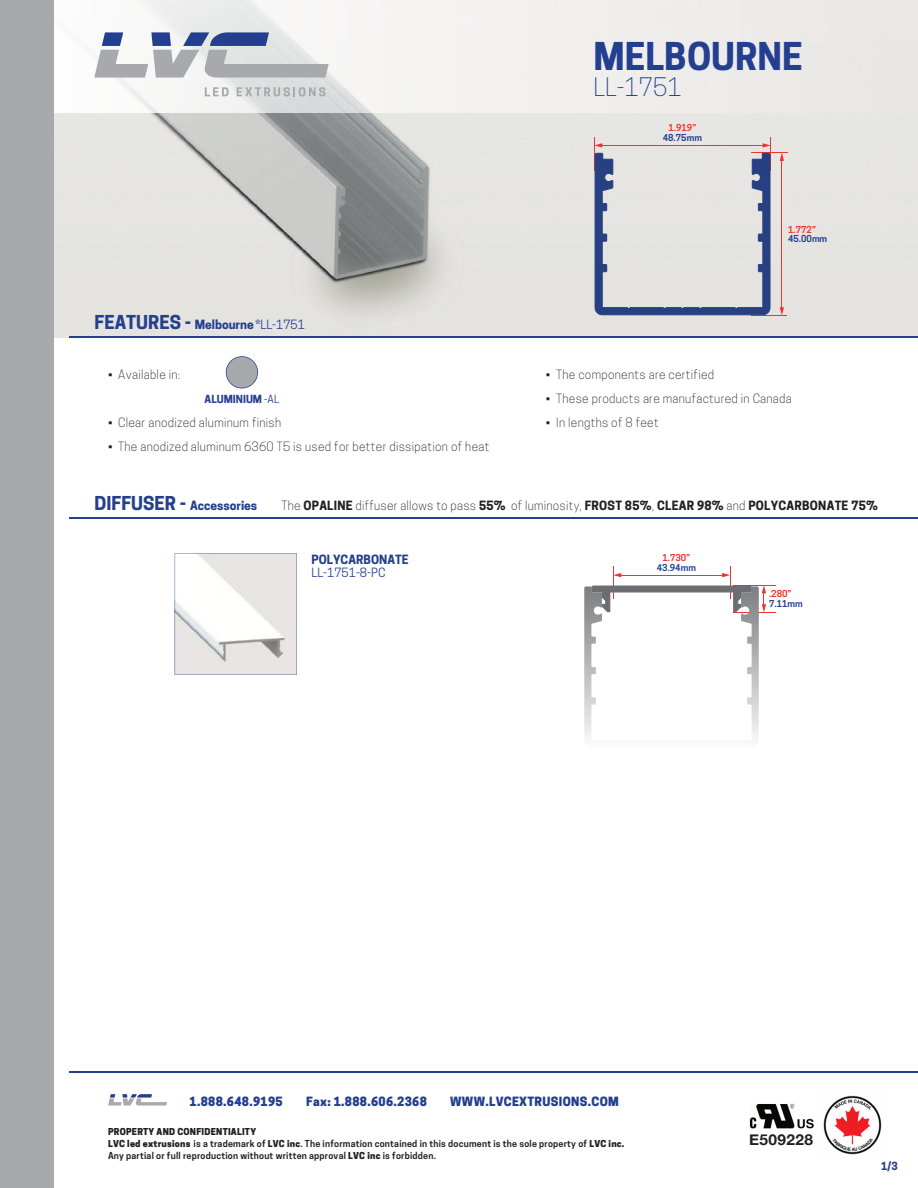
<style>
.page{position:relative;width:918px;height:1188px;background:#fff}
.page>*{position:absolute;margin:0;border:0;box-sizing:border-box;transform-origin:0 0}
.t1{font:700 36px "Cooper Hewitt";color:#243f8f}
.t2{font:300 24px "Cooper Hewitt";color:#243f8f}
.t3{font:700 15px "Helvetica Neue";letter-spacing:.025em;color:#231f20}
.t4{font:300 12px "Cooper Hewitt";letter-spacing:.025em;color:#231f20}
.t5{font:700 12px "Cooper Hewitt";letter-spacing:.02em;color:#231f20}
.t6{font:700 12px "Cooper Hewitt";color:#243f8f}
.t7{font:800 12px "Cooper Hewitt";letter-spacing:.025em;color:#243f8f}
.t8{font:12px "Cooper Hewitt";color:#243f8f}
.t9{font:700 10.5px "Cooper Hewitt";color:#243f8f}
.t10{font:600 9px/12px "Cooper Hewitt";letter-spacing:.025em;color:#231f20}
.t11{font:600 9px "Cooper Hewitt";color:#243f8f}
.t12{font:600 9px "Cooper Hewitt";color:#ee342c}
.s1{font-size:18px}
.s2{font-weight:400}
.s3{font-weight:300}
.s4{font-weight:800}
</style>
<div class="page">
<img style="left:54px;top:113px;width:864px;height:225px">
<img style="left:823px;top:1095px;width:59px;height:60px">
<svg style="left:175px;top:553px;width:122px;height:122px"></svg>
<hr style="left:733px;top:585px;width:43px;height:1px;background:#ee342c">
<hr style="left:733px;top:612px;width:43px;height:1px;background:#ee342c">
<svg style="left:762px;top:586px;width:4px;height:26px"></svg>
<hr style="left:730px;top:567px;width:1px;height:32px;background:#ee342c">
<hr style="left:613px;top:567px;width:1px;height:32px;background:#ee342c">
<hr style="left:620px;top:575px;width:104px;height:1px;background:#ee342c">
<svg style="left:614px;top:573px;width:7px;height:4px"></svg>
<svg style="left:722px;top:573px;width:8px;height:4px"></svg>
<hr style="left:70px;top:518px;width:848px;height:1px;background:#243f8f">
<hr style="left:70px;top:1071px;width:848px;height:1px;background:#243f8f">
<hr style="left:70px;top:337px;width:848px;height:1px;background:#243f8f">
<svg style="left:226px;top:356px;width:32px;height:32px"></svg>
<svg style="left:91px;top:0;width:827px;height:113px"></svg>
<div style="left:0;top:0;width:54px;height:1188px;background:#a8a9ad"></div>
<hr style="left:751px;top:153px;width:36px;height:1px;background:#ee342c">
<hr style="left:752px;top:315px;width:35px;height:1px;background:#ee342c">
<hr style="left:782px;top:160px;width:1px;height:149px;background:#ee342c">
<svg style="left:780px;top:307px;width:4px;height:8px"></svg>
<svg style="left:780px;top:153px;width:4px;height:8px"></svg>
<hr style="left:771px;top:137px;width:1px;height:33px;background:#ee342c">
<hr style="left:594px;top:137px;width:1px;height:33px;background:#ee342c">
<svg style="left:594px;top:143px;width:177px;height:173px;background:#c7c9d0"></svg>
<svg style="left:592px;top:585px;width:159px;height:1px"></svg>
<img style="left:585px;top:586px;width:167px;height:153px">
<svg style="left:94px;top:32px;width:235px;height:46px"></svg>
<svg style="left:205px;top:87px;width:24px;height:9px"></svg>
<svg style="left:237px;top:87px;width:88px;height:9px"></svg>
<svg style="left:108px;top:1094px;width:59px;height:12px"></svg>
<img style="left:749px;top:1103px;width:65px;height:26px">
<h1 class="t1" style="left:594px;top:35px;width:211px">MELBOURNE</h1>
<h2 class="t2" style="left:594px;top:73px;width:90px">LL-1751</h2>
<h3 class="t6" style="left:94px;top:318px;width:212px"><span class="s1">FEATURES -</span> Melbourne *<span class="s2">LL-1751</span></h3>
<h3 class="t4" style="left:108px;top:368px;width:74px">• Available in:</h3>
<h3 class="t4" style="left:108px;top:416px;width:175px">• Clear anodized aluminum finish</h3>
<h3 class="t4" style="left:108px;top:440px;width:383px">• The anodized aluminum 6360 T5 is used for better dissipation of heat</h3>
<p class="t9" style="left:205px;top:393px;width:76px">ALUMINIUM <span class="s2">-AL</span></p>
<p class="t12" style="left:669px;top:123px;width:29px">1.919”</p>
<p class="t11" style="left:663px;top:132px;width:41px">48.75mm</p>
<p class="t12" style="left:788px;top:224px;width:29px">1.772”</p>
<p class="t11" style="left:788px;top:233px;width:41px">45.00mm</p>
<h3 class="t4" style="left:546px;top:368px;width:170px">• The components are certified</h3>
<h3 class="t4" style="left:546px;top:392px;width:247px">• These products are manufactured in Canada</h3>
<h3 class="t4" style="left:546px;top:416px;width:114px">• In lengths of 8 feet</h3>
<h3 class="t6" style="left:94px;top:499px;width:164px"><span class="s1">DIFFUSER -</span> Accessories</h3>
<h3 class="t5" style="left:282px;top:499px;width:598px"><span class="s3">The</span> OPALINE <span class="s3">diffuser allows to pass</span> 55% <span class="s3">of luminosity,</span> FROST 85%<span class="s3">,</span> CLEAR 98% <span class="s3">and</span> POLYCARBONATE 75%</h3>
<h3 class="t6" style="left:311px;top:552px;width:99px">POLYCARBONATE</h3>
<h3 class="t8" style="left:311px;top:566px;width:75px">LL-1751-8-PC</h3>
<p class="t12" style="left:662px;top:553px;width:29px">1.730”</p>
<p class="t11" style="left:657px;top:562px;width:41px">43.94mm</p>
<p class="t12" style="left:769px;top:588px;width:24px">.280”</p>
<p class="t11" style="left:769px;top:598px;width:35px">7.11mm</p>
<h3 class="t7" style="left:190px;top:1094px;width:95px">1.888.648.9195</h3>
<h3 class="t7" style="left:306px;top:1094px;width:122px">Fax: 1.888.606.2368</h3>
<h3 class="t7" style="left:450px;top:1094px;width:170px">WWW.LVCEXTRUSIONS.COM</h3>
<p class="t10" style="left:108px;top:1126px;width:518px"><span class="s4">PROPERTY AND CONFIDENTIALITY<br>LVC led extrusions</span> is a trademark of <span class="s4">LVC inc</span>. The information contained in this document is the sole property of <span class="s4">LVC inc.<br></span>Any partial or full reproduction without written approval <span class="s4">LVC inc</span> is forbidden.</p>
<h3 class="t3" style="left:749px;top:1130px;width:65px">E509228</h3>
<p class="t9" style="left:881px;top:1160px;width:18px">1/3</p>
</div>
